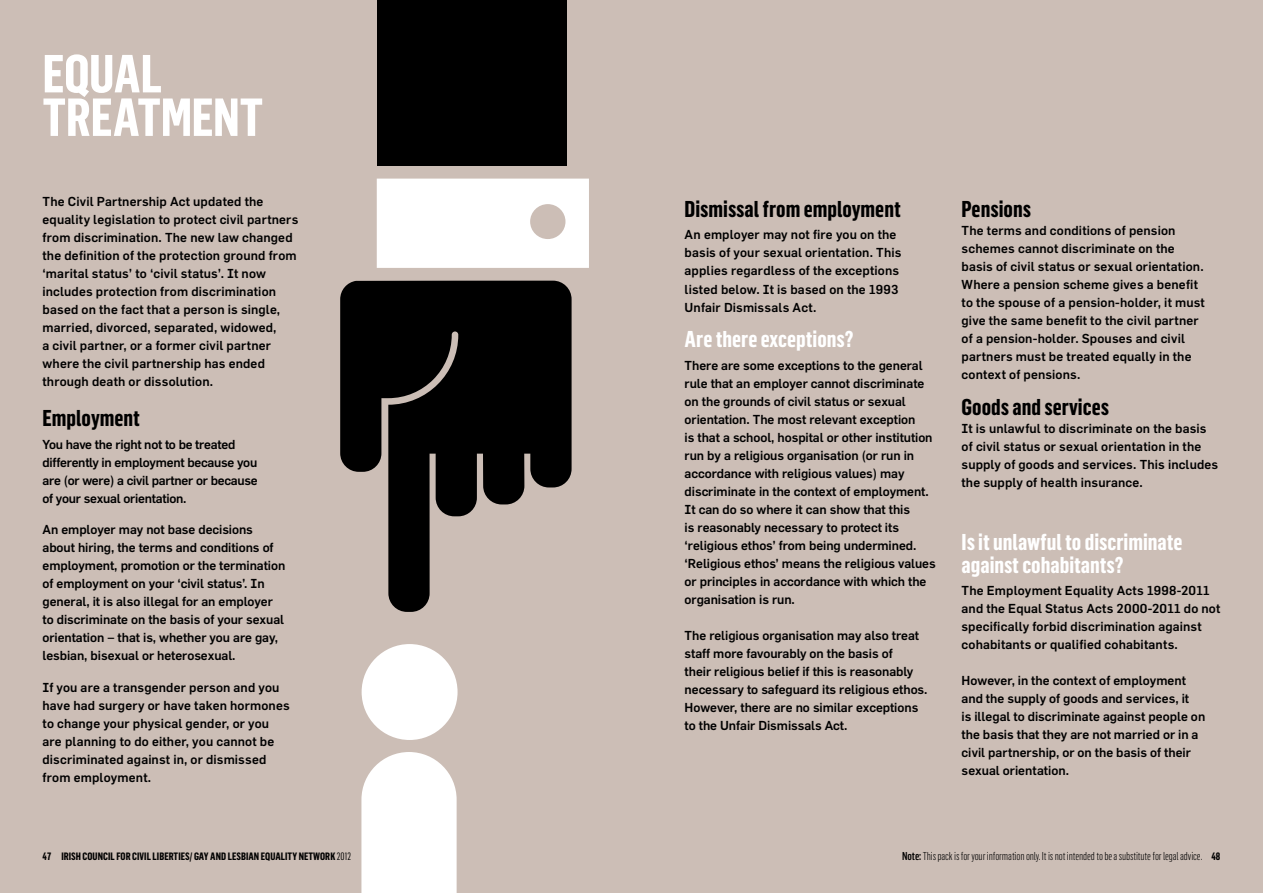
<style>
.page{position:relative;width:1263px;height:893px;background:#ccbeb6}
.page>*{position:absolute;margin:0;border:0;box-sizing:border-box;transform-origin:0 0}
.t1{font:700 52.5px/43.5px "Flama Condensed";letter-spacing:-.005em;color:#fff}
.t2{font:700 22.5px/22.5px "Flama Condensed";color:#fff}
.t3{font:700 22.5px "Flama Condensed";color:#000}
.t4{font:500 12.75px/18px "Flama";letter-spacing:.005em;color:#000}
.t5{font:500 12.75px/18px "Flama";letter-spacing:-.02em;color:#000}
.t6{font:300 11.25px "Flama Condensed";letter-spacing:-.01em;color:#000}
.t7{font:700 10.5px "Flama Condensed";letter-spacing:.005em;color:#000}
.s1{font-weight:400}
.s2{font-weight:500}
.s3{font-weight:700;font-size:10.5px}
</style>
<div class="page">
<div style="left:377px;top:179px;width:212px;height:89px;background:#fff"></div>
<svg style="left:340px;top:281px;width:232px;height:331px;fill:#000"></svg>
<div style="left:377px;top:0;width:190px;height:166px;background:#000"></div>
<svg style="left:361px;top:752px;width:96px;height:141px;background:#faf9f8"></svg>
<div style="left:362px;top:644px;width:95px;height:96px;background:#fff;border-radius:50%"></div>
<h1 class="t1" style="left:43px;top:50px;width:222px">EQUAL<br>TREATMENT</h1>
<p class="t4" style="left:43px;top:192px;width:257px">The Civil Partnership Act updated the equality legislation to protect civil partners from discrimination. The new law changed the definition of the protection ground from ‘marital status’ to ‘civil status’. It now includes protection from discrimination based on the fact that a person is single, married, divorced, separated, widowed,<br>a civil partner, or a former civil partner where the civil partnership has ended through death or dissolution.</p>
<h2 class="t3" style="left:43px;top:404px;width:99px">Employment</h2>
<p class="t5" style="left:43px;top:435px;width:217px">You have the right not to be treated differently in employment because you are (or were) a civil partner or because of your sexual orientation.</p>
<p class="t4" style="left:43px;top:521px;width:244px">An employer may not base decisions about hiring, the terms and conditions of employment, promotion or the termination of employment on your ‘civil status’. In general, it is also illegal for an employer to discriminate on the basis of your sexual orientation – that is, whether you are gay, lesbian, bisexual or heterosexual.</p>
<p class="t4" style="left:43px;top:678px;width:249px">If you are a transgender person and you have had surgery or have taken hormones to change your physical gender, or you are planning to do either, you cannot be discriminated against in, or dismissed from employment.</p>
<h2 class="t3" style="left:685px;top:195px;width:218px">Dismissal from employment</h2>
<p class="t4" style="left:685px;top:226px;width:218px">An employer may not fire you on the basis of your sexual orientation. This applies regardless of the exceptions listed below. It is based on the 1993<br>Unfair Dismissals Act.</p>
<h2 class="t2" style="left:685px;top:328px;width:170px">Are there exceptions?</h2>
<p class="t4" style="left:685px;top:356px;width:253px">There are some exceptions to the general rule that an employer cannot discriminate on the grounds of civil status or sexual orientation. The most relevant exception<br>is that a school, hospital or other institution run by a religious organisation (or run in accordance with religious values) may discriminate in the context of employment.<br>It can do so where it can show that this<br>is reasonably necessary to protect its ‘religious ethos’ from being undermined. ‘Religious ethos’ means the religious values or principles in accordance with which the organisation is run.</p>
<p class="t4" style="left:685px;top:626px;width:244px">The religious organisation may also treat staff more favourably on the basis of<br>their religious belief if this is reasonably necessary to safeguard its religious ethos.<br>However, there are no similar exceptions to the Unfair Dismissals Act.</p>
<h2 class="t3" style="left:961px;top:195px;width:71px">Pensions</h2>
<p class="t4" style="left:961px;top:221px;width:245px">The terms and conditions of pension schemes cannot discriminate on the basis of civil status or sexual orientation.<br>Where a pension scheme gives a benefit to the spouse of a pension-holder, it must give the same benefit to the civil partner of a pension-holder. Spouses and civil partners must be treated equally in the context of pensions.</p>
<h2 class="t3" style="left:961px;top:393px;width:149px">Goods and services</h2>
<p class="t4" style="left:961px;top:419px;width:258px">It is unlawful to discriminate on the basis of civil status or sexual orientation in the supply of goods and services. This includes the supply of health insurance.</p>
<h2 class="t2" style="left:961px;top:530px;width:223px">Is it unlawful to discriminate against cohabitants?</h2>
<p class="t4" style="left:961px;top:581px;width:260px">The Employment Equality Acts 1998-2011 and the Equal Status Acts 2000-2011 do not specifically forbid discrimination against cohabitants or qualified cohabitants.</p>
<p class="t4" style="left:961px;top:671px;width:245px">However, in the context of employment and the supply of goods and services, it<br>is illegal to discriminate against people on the basis that they are not married or in a civil partnership, or on the basis of their sexual orientation.</p>
<p class="t7" style="left:43px;top:850px;width:310px">47 IRISH COUNCIL FOR CIVIL LIBERTIES/ GAY AND LESBIAN EQUALITY NETWORK <span class="s1">2012</span></p>
<p class="t6" style="left:902px;top:849px;width:320px"><span class="s2">Note:</span>This pack is for your information only. It is not intended to be a substitute for legal advice. <span class="s3">48</span></p>
</div>
